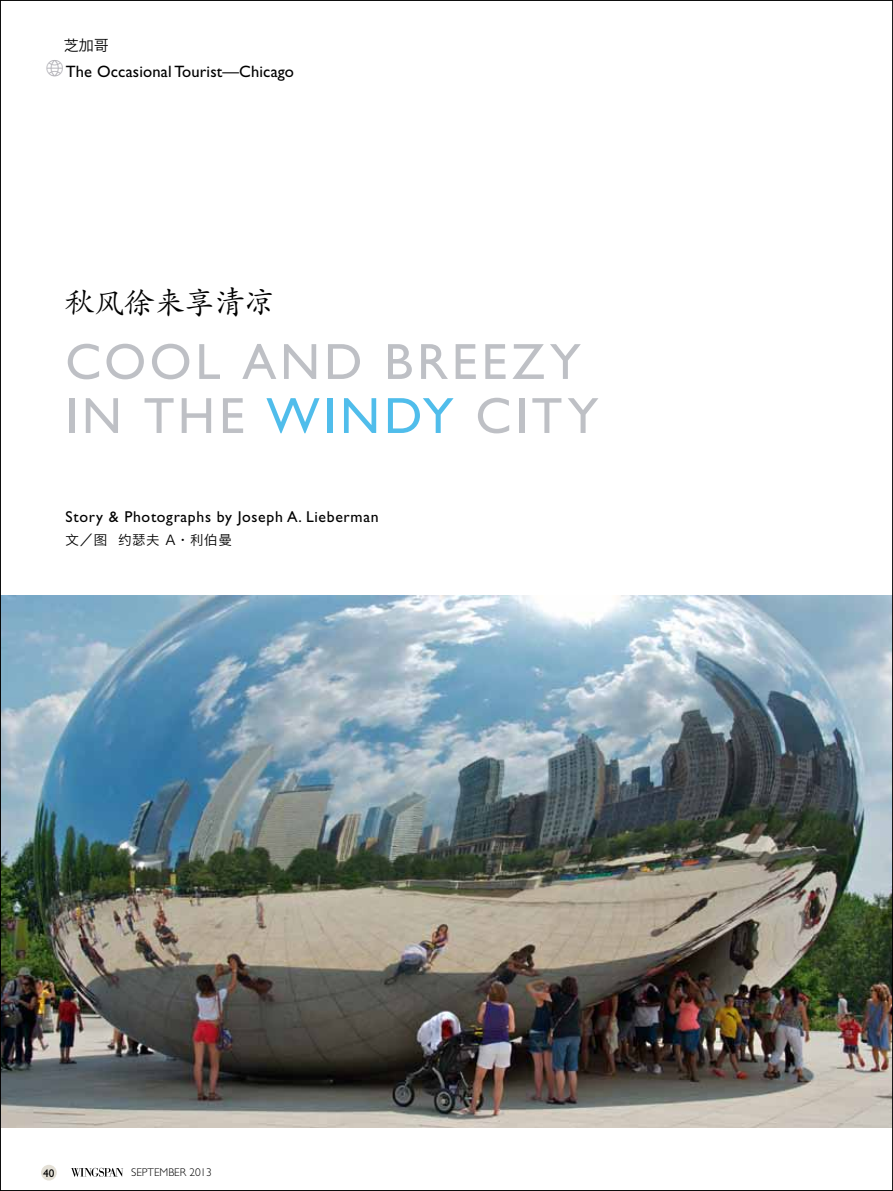
<style>
.page{position:relative;width:893px;height:1191px;background:#fff}
.page>*{position:absolute;margin:0;border:0;box-sizing:border-box;transform-origin:0 0}
.t1{font:51px/54px "Gill Sans";letter-spacing:.085em;color:#bec0c5}
.t2{font:31.05px "Adobe Kaiti Std";letter-spacing:-.035em;color:#000}
.t3{font:16.5px "Gill Sans";letter-spacing:.01em;color:#000}
.t4{font:15.75px "Gill Sans";letter-spacing:.045em;color:#000}
.t5{font:15px "Hiragino Sans GB W3";color:#000}
.t6{font:13.5px "Hiragino Sans GB W3";letter-spacing:.045em;color:#000}
.t7{font:300 11.25px "Gill Sans";color:#000}
.t8{font:11.25px "Gill Sans";color:#000}
.s1{color:#50bdeb}
</style>
<div class="page">
<img style="left:0;top:0;width:892px;height:1191px">
<hr style="left:892px;top:0;width:1px;height:1191px;background:#000">
<p class="t5" style="left:64px;top:37px;width:46px">芝加哥</p>
<p class="t3" style="left:46px;top:62px;width:250px"><sup>i</sup>The Occasional Tourist—Chicago</p>
<h2 class="t2" style="left:64px;top:283px;width:213px">秋风徐来享清凉</h2>
<h1 class="t1" style="left:65px;top:335px;width:508px">Coo l and Breezy in the <span class="s1">Windy</span> City</h1>
<p class="t4" style="left:66px;top:508px;width:315px">Story &amp; Photographs by Joseph A. Lieberman</p>
<p class="t6" style="left:66px;top:531px;width:168px">文／图 约瑟夫 A·利伯曼</p>
<p class="t8" style="left:43px;top:1166px;width:13px">40</p>
<p class="t7" style="left:131px;top:1166px;width:82px">SEPTEMBER 2013</p>
</div>
